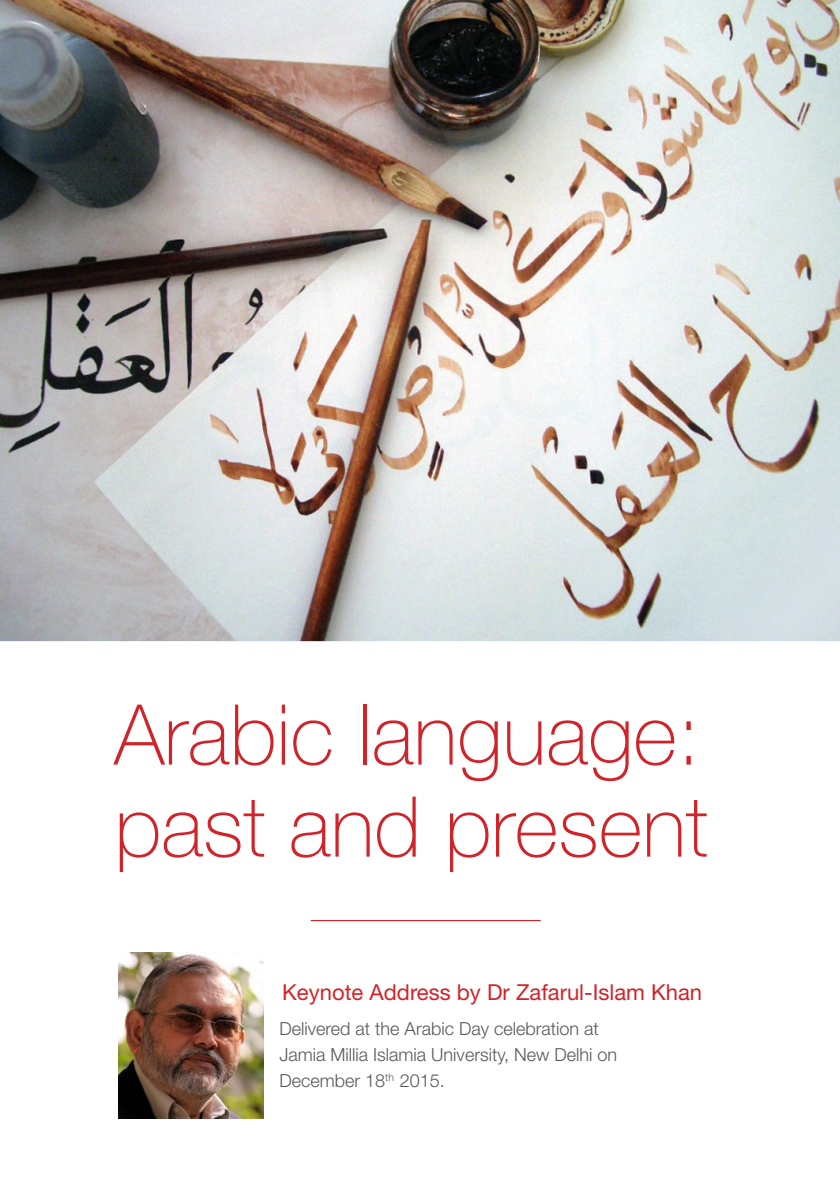
<style>
.page{position:relative;width:840px;height:1191px;background:#fff}
.page>*{position:absolute;margin:0;border:0;box-sizing:border-box;transform-origin:0 0}
.t1{font:100 84px/92px "Helvetica Neue LT Std";color:#d1232a}
.t2{font:22px "Helvetica Neue LT Std";color:#d52229}
.t3{font:300 18px/26px "Helvetica Neue LT Std";color:#57585a}
</style>
<div class="page">
<img style="left:0;top:0;width:839px;height:1119px">
<hr style="left:310px;top:920px;width:230px;height:1px;background:#d52229">
<img style="left:118px;top:953px;width:145px;height:166px">
<p class="t1" style="left:114px;top:688px;width:594px">Arabic language: past and present</p>
<p class="t2" style="left:282px;top:979px;width:421px">Keynote Address by Dr Zafarul-Islam Khan</p>
<p class="t3" style="left:279px;top:1015px;width:339px">Delivered at the Arabic Day celebration at<br>Jamia Millia Islamia University, New Delhi on<br>December 18<sup>th</sup> 2015.</p>
</div>
